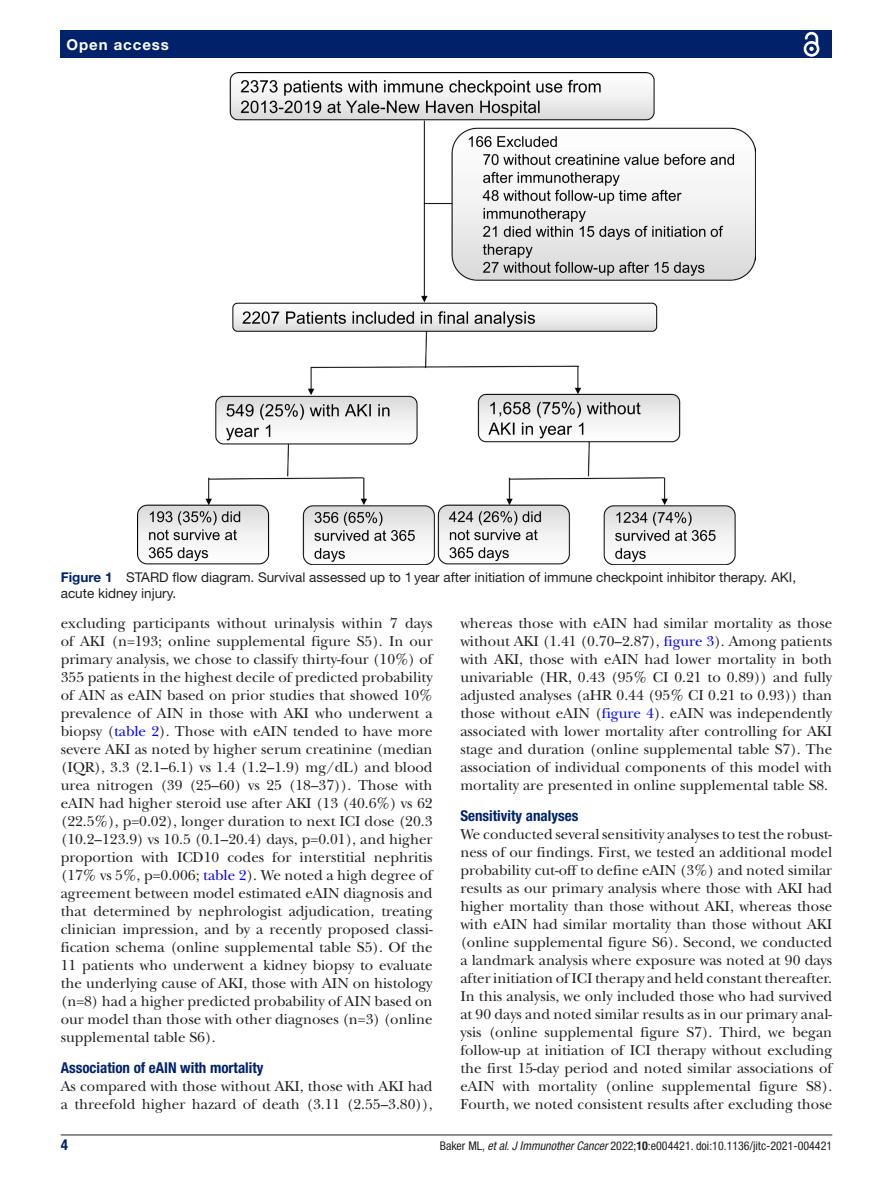
<style>
.page{position:relative;width:893px;height:1191px;background:#fff}
.page>*{position:absolute;margin:0;border:0;box-sizing:border-box;transform-origin:0 0}
.t1{font:15px/18px "New Baskerville";color:#231f20;text-align:justify}
.t2{font:700 condensed 15px "Helvetica Neue LT Std";color:#00226b}
.t3{font:700 15px "Helvetica Neue LT Std";letter-spacing:.065em;color:#fff}
.t4{font:13.5px/16.2px "Helvetica Neue LT Std";color:#231f20}
.t5{font:condensed 12px "Helvetica Neue LT Std";color:#231f20}
.s1{font-weight:700;color:#00226b}
.s2{color:#00f}
.s3{font-style:italic}
.s4{font-weight:700}
</style>
<div class="page">
<hr style="left:61px;top:1134px;width:771px;height:1px;background:#231f20">
<div style="left:61px;top:31px;width:771px;height:27px;background:#00226b"></div>
<svg style="left:803px;top:31px;width:17px;height:26px"></svg>
<img style="left:138px;top:73px;width:617px;height:491px">
<p class="t3" style="left:66px;top:35px;width:104px">Open access</p>
<p class="t4" style="left:61px;top:569px;width:737px"><span class="s1">Figure 1</span> STARD flow diagram. Survival assessed up to 1year after initiation of immune checkpoint inhibitor therapy. AKI, acute kidney injury.</p>
<p class="t1" style="left:61px;top:614px;width:373px">excluding participants without urinalysis within 7 days of AKI (n=193; online supplemental figure S5). In our primary analysis, we chose to classify thirty-four (10%) of 355 patients in the highest decile of predicted probability of AIN as eAIN based on prior studies that showed 10% prevalence of AIN in those with AKI who underwent a biopsy (<span class="s2">table 2</span>). Those with eAIN tended to have more severe AKI as noted by higher serum creatinine (median (IQR), 3.3 (2.1–6.1) vs 1.4 (1.2–1.9) mg/dL) and blood urea nitrogen (39 (25–60) vs 25 (18–37)). Those with eAIN had higher steroid use after AKI (13 (40.6%) vs 62 (22.5%), p=0.02), longer duration to next ICI dose (20.3 (10.2–123.9) vs 10.5 (0.1–20.4) days, p=0.01), and higher proportion with ICD10 codes for interstitial nephritis (17% vs 5%, p=0.006; <span class="s2">table 2</span>). We noted a high degree of agreement between model estimated eAIN diagnosis and that determined by nephrologist adjudication, treating clinician impression, and by a recently proposed classi&shy;fication schema (online supplemental table S5). Of the 11 patients who underwent a kidney biopsy to evaluate the underlying cause of AKI, those with AIN on histology (n=8) had a higher predicted probability of AIN based on our model than those with other diagnoses (n=3) (online supplemental table S6).</p>
<p class="t2" style="left:61px;top:1059px;width:204px">Association of eAIN with mortality</p>
<p class="t1" style="left:61px;top:1077px;width:373px">As compared with those without AKI, those with AKI had a threefold higher hazard of death (3.11 (2.55–3.80)),</p>
<p class="t1" style="left:460px;top:614px;width:373px">whereas those with eAIN had similar mortality as those without AKI (1.41 (0.70–2.87), <span class="s2">figure 3</span>). Among patients with AKI, those with eAIN had lower mortality in both univariable (HR, 0.43 (95% CI 0.21 to 0.89)) and fully adjusted analyses (aHR 0.44 (95% CI 0.21 to 0.93)) than those without eAIN (<span class="s2">figure 4</span>). eAIN was independently associated with lower mortality after controlling for AKI stage and duration (online supplemental table S7). The association of individual components of this model with mortality are presented in online supplemental table S8.</p>
<p class="t2" style="left:460px;top:807px;width:119px">Sensitivity analyses</p>
<p class="t1" style="left:460px;top:825px;width:373px">We conducted several sensitivity analyses to test the robust&shy;ness of our findings. First, we tested an additional model probability cut-off to define eAIN (3%) and noted similar results as our primary analysis where those with AKI had higher mortality than those without AKI, whereas those with eAIN had similar mortality than those without AKI (online supplemental figure S6). Second, we conducted a landmark analysis where exposure was noted at 90 days after initiation of ICI therapy and held constant thereafter.<br>In this analysis, we only included those who had survived at 90 days and noted similar results as in our primary anal&shy;ysis (online supplemental figure S7). Third, we began follow-up at initiation of ICI therapy without excluding the first 15-day period and noted similar associations of eAIN with mortality (online supplemental figure S8).<br>Fourth, we noted consistent results after excluding those</p>
<p class="t2" style="left:61px;top:1135px;width:9px">4</p>
<p class="t5" style="left:440px;top:1138px;width:394px">Baker ML, <span class="s3">et al</span>. <span class="s3">J Immunother Cancer</span> 2022;<span class="s4">10</span>:e004421. doi:10.1136/jitc-2021-004421</p>
</div>
